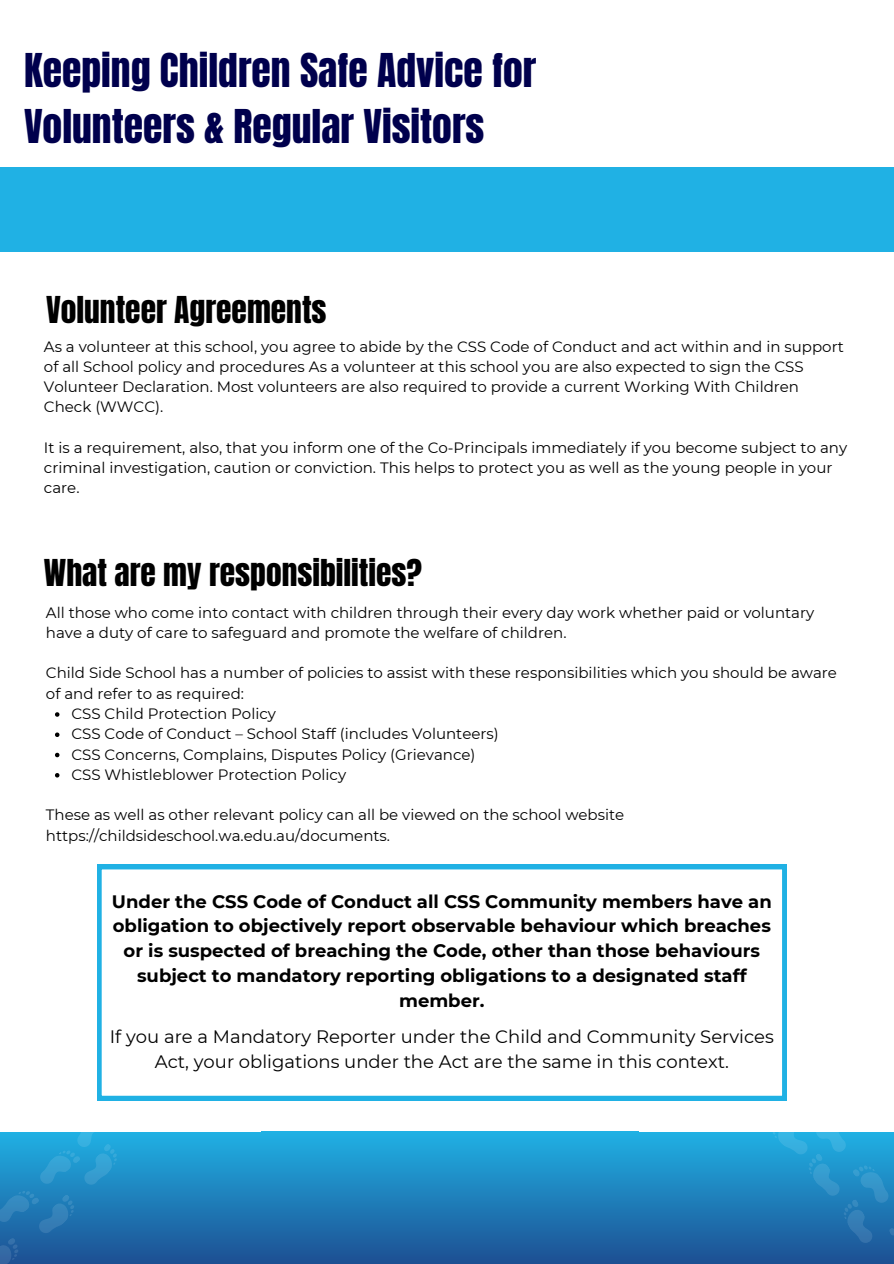
<style>
.page{position:relative;width:894px;height:1264px;background:#fff}
.page>*{position:absolute;margin:0;border:0;box-sizing:border-box;transform-origin:0 0}
.t1{font:39.6px/55.5px "Anton";color:#00004d}
.t2{font:31.5px "Anton";color:#000}
.t3{font:700 18px/24.8px "Montserrat";color:#000;text-align:center}
.t4{font:18px/24.8px "Montserrat";color:#000;text-align:center}
.t5{font:15px/20.2px "Montserrat";color:#000}
</style>
<div class="page">
<div style="left:0;top:167px;width:893px;height:85px;background:#20b1e4"></div>
<div style="left:0;top:1131px;width:893px;height:132px;background:linear-gradient(to bottom,#20b1e4,#1d5194)"></div>
<svg style="left:0;top:1131px;width:122px;height:132px;background:#2383bc"></svg>
<svg style="left:766px;top:1131px;width:127px;height:132px;background:#2382bc"></svg>
<svg style="left:55px;top:712px;width:4px;height:4px"></svg>
<svg style="left:55px;top:732px;width:4px;height:5px"></svg>
<svg style="left:55px;top:752px;width:4px;height:5px"></svg>
<svg style="left:55px;top:773px;width:4px;height:4px"></svg>
<svg style="left:97px;top:865px;width:689px;height:235px"></svg>
<h4 class="t1" style="left:24px;top:44px;width:514px">Keeping Children Safe Advice for<br>Volunteers &amp; Regular Visitors</h4>
<p class="t2" style="left:46px;top:287px;width:282px">Volunteer Agreements</p>
<h1 class="t5" style="left:44px;top:336px;width:801px">As a volunteer at this school, you agree to abide by the CSS Code of Conduct and act within and in support of all School policy and procedures As a volunteer at this school you are also expected to sign the CSS Volunteer Declaration. Most volunteers are also required to provide a current Working With Children Check (WWCC).</h1>
<h2 class="t5" style="left:44px;top:437px;width:804px">It is a requirement, also, that you inform one of the Co-Principals immediately if you become subject to any criminal investigation, caution or conviction. This helps to protect you as well as the young people in your care.</h2>
<p class="t2" style="left:44px;top:550px;width:379px">What are my responsibilities?</p>
<p class="t5" style="left:46px;top:602px;width:769px">All those who come into contact with children through their every day work whether paid or voluntary have a duty of care to safeguard and promote the welfare of children.</p>
<h2 class="t5" style="left:46px;top:663px;width:792px">Child Side School has a number of policies to assist with these responsibilities which you should be aware of and refer to as required:</h2>
<p class="t5" style="left:71px;top:703px;width:206px">CSS Child Protection Policy</p>
<p class="t5" style="left:71px;top:723px;width:428px">CSS Code of Conduct – School Staff (includes Volunteers)</p>
<p class="t5" style="left:71px;top:744px;width:405px">CSS Concerns, Complains, Disputes Policy (Grievance)</p>
<p class="t5" style="left:71px;top:764px;width:276px">CSS Whistleblower Protection Policy</p>
<p class="t5" style="left:46px;top:804px;width:579px">These as well as other relevant policy can all be viewed on the school website</p>
<p class="t5" style="left:46px;top:825px;width:345px">https://childsideschool.wa.edu.au/documents.</p>
<p class="t3" style="left:112px;top:888px;width:661px">Under the CSS Code of Conduct all CSS Community members have an obligation to objectively report observable behaviour which breaches or is suspected of breaching the Code, other than those behaviours subject to mandatory reporting obligations to a designated staff member.</p>
<h3 class="t4" style="left:110px;top:1023px;width:665px">If you are a Mandatory Reporter under the Child and Community Services<br>Act, your obligations under the Act are the same in this context.</h3>
</div>
